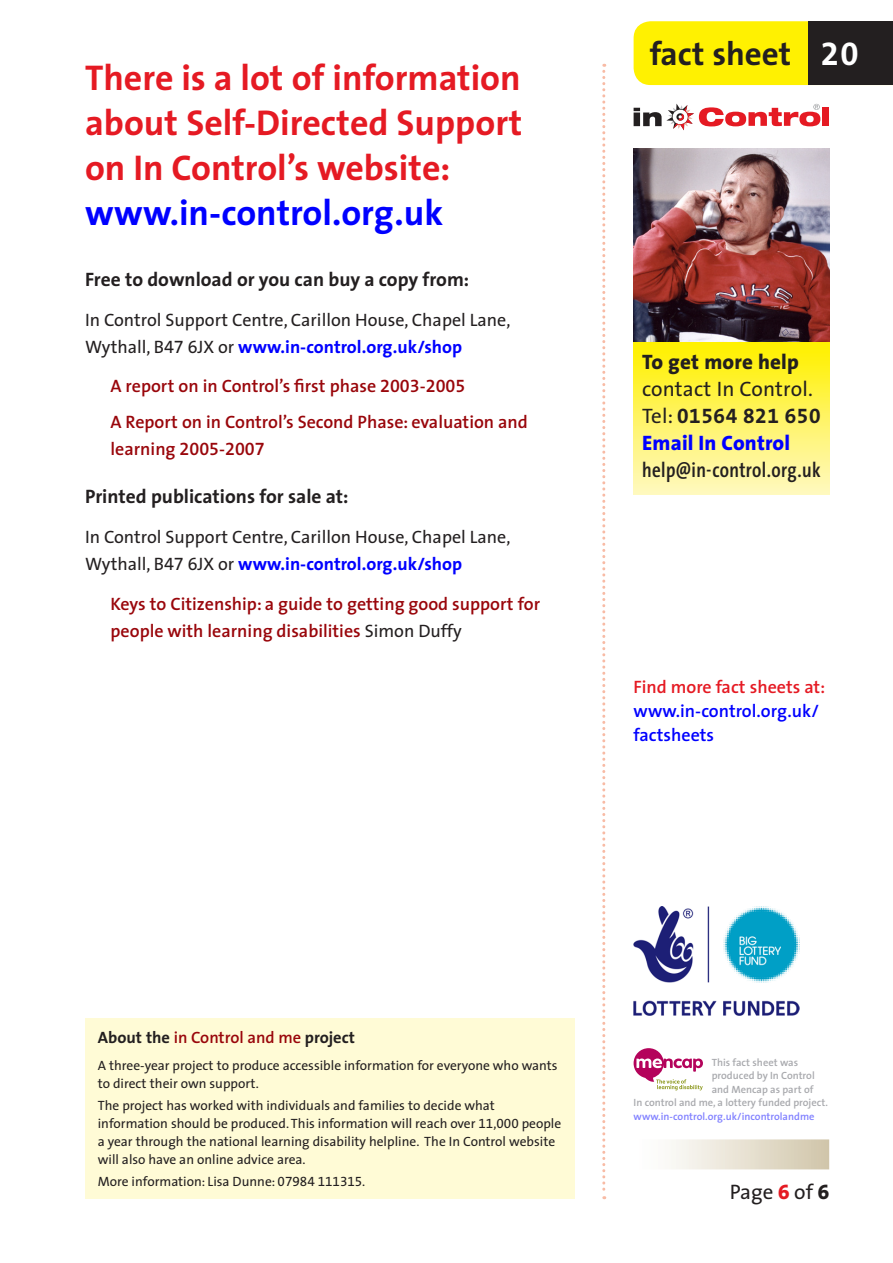
<style>
.page{position:relative;width:893px;height:1263px;background:#fff}
.page>*{position:absolute;margin:0;border:0;box-sizing:border-box;transform-origin:0 0}
.t1{font:700 36px/45px "The Sans";color:#e51a23;text-align:justify}
.t2{font:700 36px "The Sans";color:#00f}
.t3{font:700 33px "The Sans";color:#231f20}
.t4{font:21px "The Sans";color:#231f20}
.t5{font:600 21px "The Sans Cd OF6";letter-spacing:.02em;color:#231f20}
.t6{font:21px "The Sans Bold Expert";letter-spacing:.03em;color:#231f20}
.t7{font:800 21px "The Sans";letter-spacing:.01em;color:#00f}
.t8{font:800 21px "The Sans";letter-spacing:.01em;color:#231f20}
.t9{font:700 19.5px "The Sans";color:#231f20}
.t10{font:600 18px/35.5px "The Sans";color:#99060b}
.t11{font:18px/27px "The Sans";color:#231f20}
.t12{font:600 18px/24px "The Sans";color:#00f}
.t13{font:600 18px "The Sans";color:#e51a23}
.t14{font:700 16.5px "The Sans";color:#231f20}
.t15{font:13.5px/18px "The Sans";color:#231f20}
.t16{font:600 10.5px "The Sans";color:#a8a9ad}
.t17{font:600 10.5px "The Sans";color:#8080ff}
.s1{font-family:"The Sans Expert"}
.s2{font-weight:700;color:#00f}
.s3{font-family:"The Sans Semi Bold Expert";font-weight:400}
.s4{font-weight:400;color:#231f20}
.s5{font-family:"The Sans Bold Expert";font-weight:400;color:#fff}
.s6{font-family:"The Sans"}
.s7{font-weight:600;color:#99060b}
.s8{font-family:"The Sans Extra Bold Expert";color:#e51a23}
.s9{font-family:"The Sans Extra Bold Expert"}
</style>
<div class="page">
<svg style="left:602px;top:64px;width:3px;height:1135px"></svg>
<div style="left:634px;top:21px;width:174px;height:64px;background:#fff101"></div>
<div style="left:650px;top:41px;width:142px;height:24px;background:#fff101"></div>
<div style="left:808px;top:21px;width:85px;height:64px;background:#231f20"></div>
<div style="left:823px;top:107px;width:6px;height:19px;background:#e51a23"></div>
<svg style="left:634px;top:104px;width:186px;height:26px"></svg>
<div style="left:634px;top:341px;width:195px;height:153px;background:linear-gradient(to bottom,#fff000,#fff8c3)"></div>
<img style="left:634px;top:149px;width:195px;height:192px">
<div style="left:634px;top:1139px;width:195px;height:30px;background:linear-gradient(to right,#fff,#d2c7ab)"></div>
<svg style="left:634px;top:1048px;width:69px;height:42px"></svg>
<img style="left:634px;top:907px;width:166px;height:109px">
<div style="left:85px;top:1019px;width:489px;height:180px;background:#fffbd6"></div>
<h1 class="t1" style="left:85px;top:54px;width:439px">There is a lot of information about Self-Directed Support on In Control’s website:</h1>
<h1 class="t2" style="left:85px;top:182px;width:360px">www.in-control.org.uk</h1>
<h3 class="t9" style="left:85px;top:263px;width:386px">Free to download or you can buy a copy from:</h3>
<h3 class="t11" style="left:85px;top:305px;width:427px">In Control Support Centre, Carillon House, Chapel Lane,<br>Wythall, B<span class="s1">47 6</span>JX or <span class="s2">www.in-control.org.uk/shop</span></h3>
<h3 class="t10" style="left:111px;top:368px;width:419px">A report on in Control’s first phase <span class="s3">2003</span>-<span class="s3">2005<br></span>A Report on in Control’s Second Phase: evaluation and</h3>
<h3 class="t10" style="left:111px;top:431px;width:156px">learning <span class="s3">2005</span>-<span class="s3">2007</span></h3>
<h3 class="t9" style="left:85px;top:480px;width:265px">Printed publications for sale at:</h3>
<h3 class="t11" style="left:85px;top:523px;width:427px">In Control Support Centre, Carillon House, Chapel Lane,<br>Wythall, B<span class="s1">47 6</span>JX or <span class="s2">www.in-control.org.uk/shop</span></h3>
<h3 class="t10" style="left:111px;top:590px;width:431px;line-height:27px">Keys to Citizenship: a guide to getting good support for people with learning disabilities <span class="s4">Simon Duffy</span></h3>
<h2 class="t3" style="left:650px;top:26px;width:210px">fact sheet <span class="s5">20</span></h2>
<h3 class="t8" style="left:642px;top:344px;width:158px">To get more help</h3>
<h3 class="t4" style="left:642px;top:372px;width:172px">contact In Control.</h3>
<h3 class="t6" style="left:642px;top:399px;width:180px"><span class="s6">Tel:</span> 01564 821 650</h3>
<h3 class="t7" style="left:642px;top:425px;width:150px">Email In Control</h3>
<h3 class="t5" style="left:642px;top:460px;width:180px">help@in-control.org.uk</h3>
<h3 class="t13" style="left:634px;top:672px;width:193px">Find more fact sheets at:</h3>
<h3 class="t12" style="left:634px;top:699px;width:187px">www.in-control.org.uk/ factsheets</h3>
<p class="t14" style="left:98px;top:1024px;width:259px">About the <span class="s7">in Control and me</span> project</p>
<p class="t15" style="left:98px;top:1056px;width:461px">A three-year project to produce accessible information for everyone who wants to direct their own support.</p>
<p class="t15" style="left:98px;top:1096px;width:465px">The project has worked with individuals and families to decide what information should be produced. This information will reach over <span class="s1">11</span>,<span class="s1">000</span> people a year through the national learning disability helpline. The In Control website will also have an online advice area.</p>
<p class="t15" style="left:98px;top:1172px;width:269px">More information: Lisa Dunne: <span class="s1">07984 111315</span>.</p>
<p class="t16" style="left:712px;top:1053px;width:88px">This fact sheet was</p>
<p class="t16" style="left:712px;top:1067px;width:105px">produced by In Control</p>
<p class="t16" style="left:712px;top:1080px;width:103px">and Mencap as part of</p>
<p class="t16" style="left:634px;top:1094px;width:196px">In control and me, a lottery funded project.</p>
<p class="t17" style="left:634px;top:1107px;width:182px">www.in-control.org.uk/incontrolandme</p>
<h3 class="t4" style="left:730px;top:1174px;width:101px">Page <span class="s8">6</span> of <span class="s9">6</span></h3>
</div>
